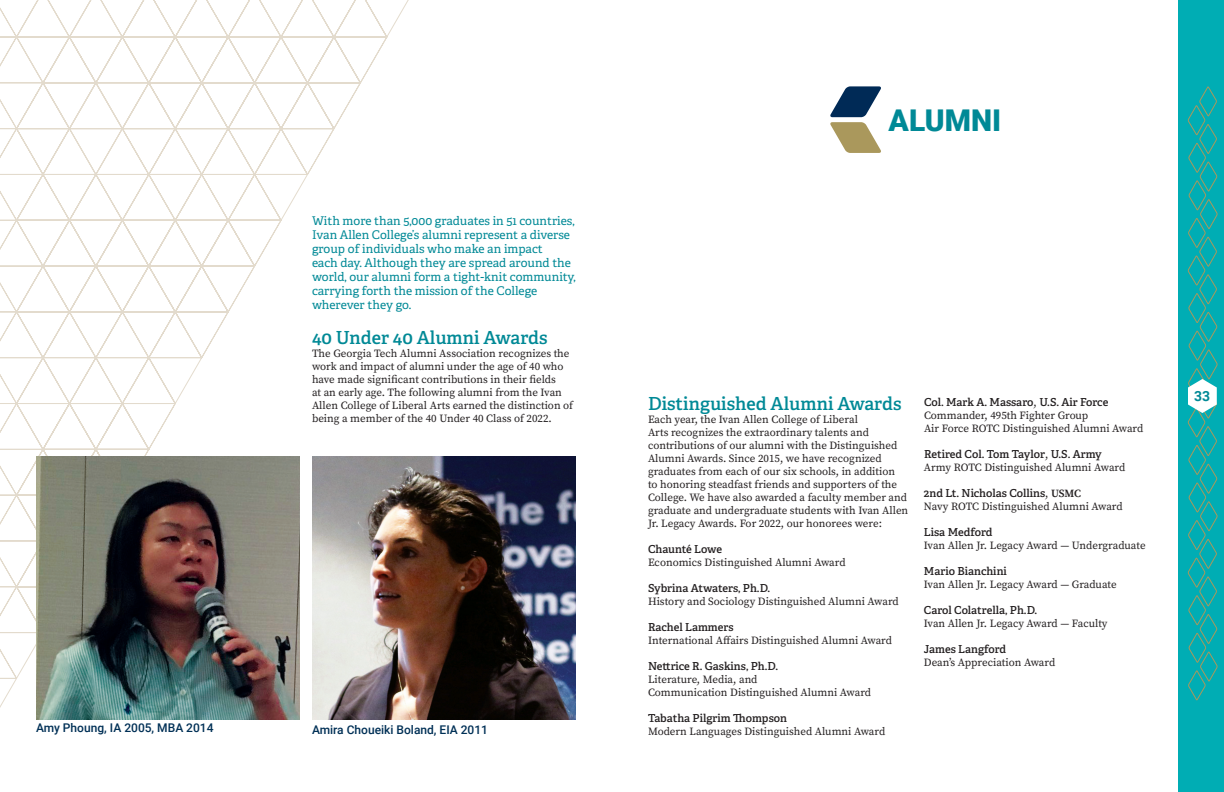
<style>
.page{position:relative;width:1224px;height:792px;background:#fff}
.page>*{position:absolute;margin:0;border:0;box-sizing:border-box;transform-origin:0 0}
.t1{font:900 30px "Roboto";color:#008996}
.t2{font:600 18px "Adelle";color:#008996}
.t3{font:700 14px "Roboto";color:#008996}
.t4{font:12px/14px "Adelle";color:#008996}
.t5{font:500 12px "Roboto";color:#003056}
.t6{font:11px/13px "Source Serif Pro";color:#231f20}
.t7{font:600 11px "Adelle";color:#231f20}
.s1{font-family:"Source Serif Pro";font-weight:400}
.s2{font-family:"Source Serif Pro"}
</style>
<div class="page">
<svg style="left:149px;top:0;width:260px;height:450px"></svg>
<svg style="left:0;top:0;width:149px;height:708px"></svg>
<div style="left:1178px;top:0;width:46px;height:792px;background:#00adb4"></div>
<svg style="left:830px;top:86px;width:51px;height:67px"></svg>
<svg style="left:1188px;top:86px;width:30px;height:615px"></svg>
<img style="left:36px;top:456px;width:264px;height:264px">
<img style="left:312px;top:456px;width:264px;height:264px">
<p class="t4" style="left:312px;top:214px;width:265px">With more than 5,000 graduates in 51 countries, Ivan Allen College’s alumni represent a diverse group of individuals who make an impact<br>each day. Although they are spread around the world, our alumni form a tight-knit community, carrying forth the mission of the College wherever they go.</p>
<p class="t2" style="left:312px;top:326px;width:237px">40 Under 40 Alumni Awards</p>
<p class="t6" style="left:312px;top:346px;width:263px">The Georgia Tech Alumni Association recognizes the work and impact of alumni under the age of 40 who have made significant contributions in their fields<br>at an early age. The following alumni from the Ivan Allen College of Liberal Arts earned the distinction of being a member of the 40 Under 40 Class of 2022.</p>
<p class="t5" style="left:36px;top:719px;width:179px">Amy Phoung, IA 2005, MBA 2014</p>
<p class="t5" style="left:312px;top:721px;width:178px">Amira Choueiki Boland, EIA 2011</p>
<p class="t1" style="left:889px;top:99px;width:114px">ALUMNI</p>
<p class="t2" style="left:648px;top:392px;width:255px">Distinguished Alumni Awards</p>
<p class="t6" style="left:648px;top:412px;width:262px">Each year, the Ivan Allen College of Liberal<br>Arts recognizes the extraordinary talents and contributions of our alumni with the Distinguished Alumni Awards. Since 2015, we have recognized graduates from each of our six schools, in addition<br>to honoring steadfast friends and supporters of the College. We have also awarded a faculty member and graduate and undergraduate students with Ivan Allen Jr. Legacy Awards. For 2022, our honorees were:</p>
<p class="t7" style="left:648px;top:542px;width:76px">Chaunté Lowe</p>
<p class="t6" style="left:648px;top:555px;width:199px">Economics Distinguished Alumni Award</p>
<p class="t7" style="left:648px;top:581px;width:124px">Sybrina Atwaters, Ph.D.</p>
<p class="t6" style="left:648px;top:594px;width:252px">History and Sociology Distinguished Alumni Award</p>
<p class="t7" style="left:648px;top:620px;width:87px">Rachel Lammers</p>
<p class="t6" style="left:648px;top:633px;width:246px">International Affairs Distinguished Alumni Award</p>
<p class="t7" style="left:648px;top:659px;width:132px">Nettrice R. Gaskins, Ph.D.</p>
<p class="t6" style="left:648px;top:672px;width:111px">Literature, Media, and</p>
<p class="t6" style="left:648px;top:685px;width:225px">Communication Distinguished Alumni Award</p>
<p class="t7" style="left:648px;top:711px;width:141px">Tabatha Pilgrim Thompson</p>
<p class="t6" style="left:648px;top:724px;width:239px">Modern Languages Distinguished Alumni Award</p>
<p class="t7" style="left:924px;top:395px;width:186px">Col. Mark A. Massaro<span class="s1">,</span> U.S. Air Force</p>
<p class="t6" style="left:924px;top:409px;width:166px">Commander, 495th Fighter Group</p>
<p class="t6" style="left:924px;top:422px;width:221px">Air Force ROTC Distinguished Alumni Award</p>
<p class="t7" style="left:924px;top:447px;width:179px">Retired Col. Tom Taylor<span class="s1">,</span> U.S. Army</p>
<p class="t6" style="left:924px;top:461px;width:203px">Army ROTC Distinguished Alumni Award</p>
<p class="t7" style="left:924px;top:486px;width:159px">2nd Lt. Nicholas Collins<span class="s1">,</span> <span class="s2">USMC</span></p>
<p class="t6" style="left:924px;top:500px;width:200px">Navy ROTC Distinguished Alumni Award</p>
<p class="t7" style="left:924px;top:525px;width:70px">Lisa Medford</p>
<p class="t6" style="left:924px;top:539px;width:223px">Ivan Allen Jr. Legacy Award — Undergraduate</p>
<p class="t7" style="left:924px;top:564px;width:84px">Mario Bianchini</p>
<p class="t6" style="left:924px;top:578px;width:194px">Ivan Allen Jr. Legacy Award — Graduate</p>
<p class="t7" style="left:924px;top:603px;width:115px">Carol Colatrella, Ph.D.</p>
<p class="t6" style="left:924px;top:617px;width:185px">Ivan Allen Jr. Legacy Award — Faculty</p>
<p class="t7" style="left:924px;top:642px;width:84px">James Langford</p>
<p class="t6" style="left:924px;top:656px;width:133px">Dean’s Appreciation Award</p>
<p class="t3" style="left:1194px;top:386px;width:18px">33</p>
</div>
